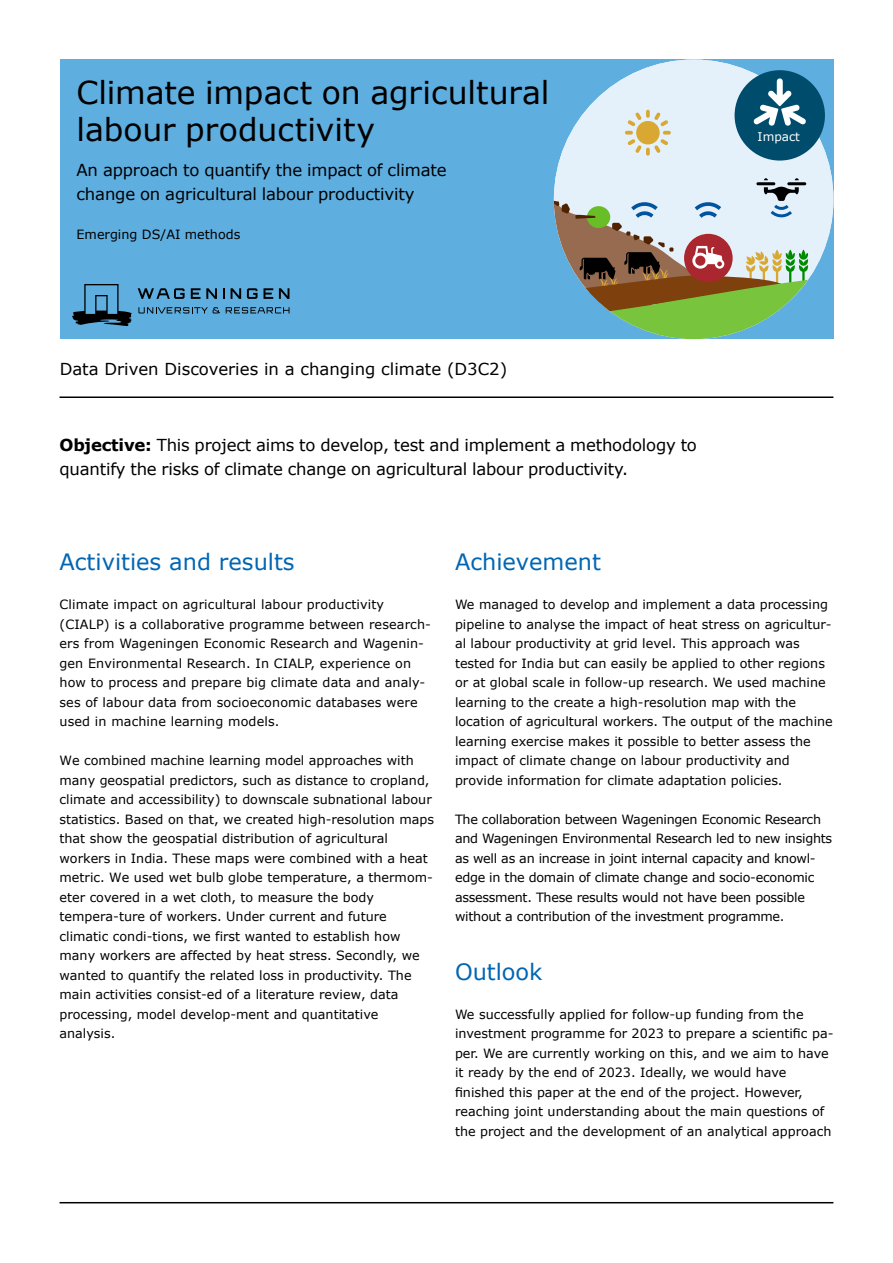
<style>
.page{position:relative;width:893px;height:1263px;background:#fff}
.page>*{position:absolute;margin:0;border:0;box-sizing:border-box;transform-origin:0 0}
.t1{font:31.5px/37.5px "Verdana";color:#000}
.t2{font:22.5px "Verdana";color:#0066b3}
.t3{font:16.5px/24.3px "Verdana";letter-spacing:-.015em;color:#000}
.t4{font:12.75px/19.5px "Verdana";color:#000}
.t5{font:12.75px/19.5px "Verdana";letter-spacing:-.02em;color:#000}
.t6{font:12px "Verdana";color:#fff}
.s1{font-weight:700}
</style>
<div class="page">
<div style="left:60px;top:60px;width:773px;height:279px;background:#5eaee0"></div>
<svg style="left:72px;top:284px;width:60px;height:42px"></svg>
<svg style="left:191px;top:288px;width:9px;height:11px"></svg>
<svg style="left:206px;top:288px;width:11px;height:11px"></svg>
<svg style="left:223px;top:288px;width:2px;height:11px"></svg>
<svg style="left:231px;top:288px;width:10px;height:11px"></svg>
<svg style="left:247px;top:288px;width:10px;height:11px"></svg>
<svg style="left:263px;top:288px;width:10px;height:11px"></svg>
<svg style="left:279px;top:288px;width:10px;height:11px"></svg>
<svg style="left:138px;top:288px;width:47px;height:11px"></svg>
<svg style="left:226px;top:307px;width:63px;height:6px"></svg>
<svg style="left:138px;top:307px;width:82px;height:6px"></svg>
<hr style="left:60px;top:396px;width:773px;height:2px;background:#000">
<svg style="left:554px;top:60px;width:279px;height:127px;fill:#e4f0fa"></svg>
<svg style="left:623px;top:320px;width:141px;height:19px;fill:#78c53d"></svg>
<hr style="left:787px;top:182px;width:19px;height:3px;background:#000">
<hr style="left:756px;top:182px;width:19px;height:3px;background:#000">
<svg style="left:625px;top:110px;width:46px;height:46px;background:#e0d6b2"></svg>
<svg style="left:554px;top:187px;width:279px;height:133px;background:#a2ac9c"></svg>
<hr style="left:60px;top:1202px;width:773px;height:1px;background:#000">
<div style="left:735px;top:70px;width:90px;height:91px;background:#004c6c;border-radius:50%"></div>
<svg style="left:753px;top:78px;width:53px;height:48px"></svg>
<h1 class="t1" style="left:77px;top:73px;width:474px">Climate impact on agricultural labour productivity</h1>
<p class="t3" style="left:77px;top:157px;width:372px">An approach to quantify the impact of climate change on agricultural labour productivity</p>
<p class="t4" style="left:77px;top:224px;width:165px">Emerging DS/AI methods</p>
<p class="t3" style="left:60px;top:357px;width:449px">Data Driven Discoveries in a changing climate (D3C2)</p>
<p class="t3" style="left:60px;top:433px;width:639px"><span class="s1">Objective:</span> This project aims to develop, test and implement a methodology to quantify the risks of climate change on agricultural labour productivity.</p>
<p class="t6" style="left:758px;top:128px;width:44px">Impact</p>
<h2 class="t2" style="left:60px;top:546px;width:237px">Activities and results</h2>
<p class="t4" style="left:60px;top:595px;width:373px">Climate impact on agricultural labour productivity (CIALP) is a collaborative programme between research&shy;ers from Wageningen Economic Research and Wagenin&shy;gen Environmental Research. In CIALP, experience on how to process and prepare big climate data and analy&shy;ses of labour data from socioeconomic databases were used in machine learning models.</p>
<p class="t4" style="left:60px;top:751px;width:376px">We combined machine learning model approaches with many geospatial predictors, such as distance to cropland, climate and accessibility) to downscale subnational labour statistics. Based on that, we created high-resolution maps that show the geospatial distribution of agricultural workers in India. These maps were combined with a heat metric. We used wet bulb globe temperature, a thermom&shy;eter covered in a wet cloth, to measure the body tempera-ture of workers. Under current and future climatic condi-tions, we first wanted to establish how many workers are affected by heat stress. Secondly, we wanted to quantify the related loss in productivity. The main activities consist-ed of a literature review, data processing, model develop-ment and quantitative analysis.</p>
<h2 class="t2" style="left:455px;top:546px;width:147px">Achievement</h2>
<p class="t4" style="left:455px;top:595px;width:379px">We managed to develop and implement a data processing pipeline to analyse the impact of heat stress on agricultur&shy;al labour productivity at grid level. This approach was tested for India but can easily be applied to other regions or at global scale in follow-up research. We used machine learning to the create a high-resolution map with the location of agricultural workers. The output of the machine learning exercise makes it possible to better assess the impact of climate change on labour productivity and provide information for climate adaptation policies.</p>
<p class="t5" style="left:455px;top:809px;width:379px">The collaboration between Wageningen Economic Research and Wageningen Environmental Research led to new insights as well as an increase in joint internal capacity and knowl&shy;edge in the domain of climate change and socio-economic assessment. These results would not have been possible without a contribution of the investment programme.</p>
<h2 class="t2" style="left:455px;top:956px;width:89px">Outlook</h2>
<p class="t4" style="left:455px;top:1004px;width:380px">We successfully applied for follow-up funding from the investment programme for 2023 to prepare a scientific pa&shy;per. We are currently working on this, and we aim to have it ready by the end of 2023. Ideally, we would have finished this paper at the end of the project. However, reaching joint understanding about the main questions of the project and the development of an analytical approach</p>
</div>
